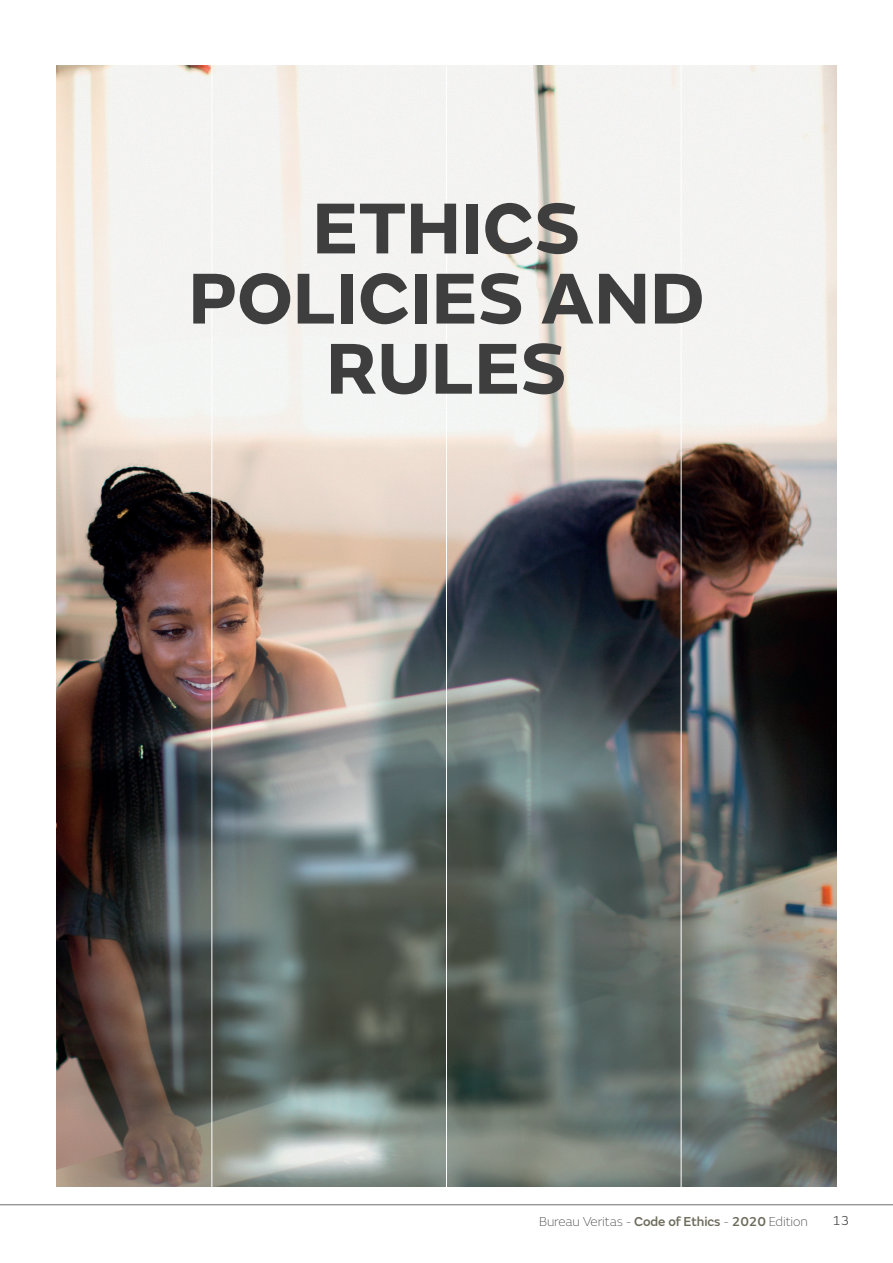
<style>
.page{position:relative;width:893px;height:1263px;background:#fff}
.page>*{position:absolute;margin:0;border:0;box-sizing:border-box;transform-origin:0 0}
.t1{font:700 75px/70.2px "FS Emeric";color:#3e3e3f;text-align:center}
.t2{font:100 13.5px "FS Emeric";letter-spacing:-.01em;color:#3e3e3f}
.t3{font:300 13.5px "FS Emeric";color:#3e3e3f}
.s1{font-weight:500;color:#6d6c5c}
</style>
<div class="page">
<hr style="left:0;top:1204px;width:893px;height:1px;background:#6c6d70">
<img style="left:57px;top:65px;width:779px;height:1121px">
<hr style="left:211px;top:51px;width:1px;height:1146px;background:#fff">
<hr style="left:446px;top:51px;width:1px;height:1146px;background:#fff">
<hr style="left:681px;top:51px;width:1px;height:1146px;background:#fff">
<h1 class="t1" style="left:188px;top:200px;width:517px">ETHICS<br>POLICIES AND<br>RULES</h1>
<p class="t2" style="left:539px;top:1216px;width:270px">Bureau Veritas - <span class="s1">Code of Ethics</span> - <span class="s1">2020</span> Edition</p>
<p class="t3" style="left:833px;top:1215px;width:18px">13</p>
</div>
